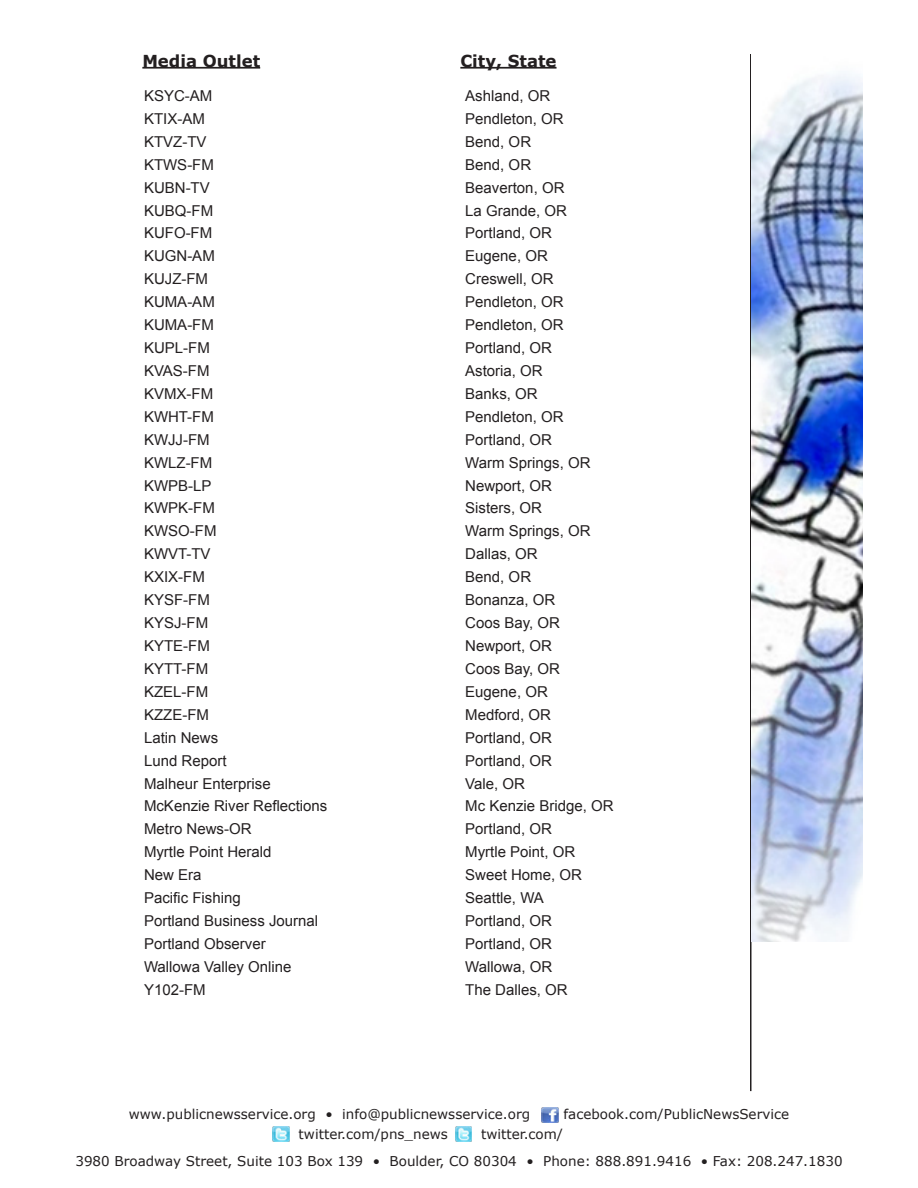
<style>
.page{position:relative;width:918px;height:1188px;background:#fff}
.page>*{position:absolute;margin:0;border:0;box-sizing:border-box;transform-origin:0 0}
.t1{font:700 16.5px "Verdana";color:#231f20}
.t2{font:15px "Arial";color:#231f20}
.t3{font:13.5px/27px "Verdana";color:#231f20}
.s1{color:#fff}
</style>
<div class="page">
<img style="left:542px;top:1107px;width:16px;height:15px">
<img style="left:273px;top:1126px;width:16px;height:15px">
<img style="left:455px;top:1126px;width:17px;height:15px">
<hr style="left:750px;top:54px;width:2px;height:1037px;background:#231f20">
<img style="left:751px;top:54px;width:111px;height:887px">
<hr style="left:142px;top:67px;width:118px;height:2px;background:#231f20">
<hr style="left:460px;top:67px;width:97px;height:2px;background:#231f20">
<p class="t1" style="left:142px;top:50px;width:119px">Media Outlet</p>
<p class="t1" style="left:460px;top:50px;width:98px">City, State</p>
<p class="t2" style="left:144px;top:86px;width:70px">KSYC-AM</p>
<p class="t2" style="left:465px;top:86px;width:87px">Ashland, OR</p>
<p class="t2" style="left:144px;top:109px;width:62px">KTIX-AM</p>
<p class="t2" style="left:465px;top:109px;width:100px">Pendleton, OR</p>
<p class="t2" style="left:144px;top:132px;width:64px">KTVZ-TV</p>
<p class="t2" style="left:465px;top:132px;width:67px">Bend, OR</p>
<p class="t2" style="left:144px;top:155px;width:71px">KTWS-FM</p>
<p class="t2" style="left:465px;top:155px;width:67px">Bend, OR</p>
<p class="t2" style="left:144px;top:178px;width:67px">KUBN-TV</p>
<p class="t2" style="left:465px;top:178px;width:101px">Beaverton, OR</p>
<p class="t2" style="left:144px;top:200px;width:71px">KUBQ-FM</p>
<p class="t2" style="left:465px;top:200px;width:103px">La Grande, OR</p>
<p class="t2" style="left:144px;top:223px;width:70px">KUFO-FM</p>
<p class="t2" style="left:465px;top:223px;width:88px">Portland, OR</p>
<p class="t2" style="left:144px;top:246px;width:72px">KUGN-AM</p>
<p class="t2" style="left:465px;top:246px;width:84px">Eugene, OR</p>
<p class="t2" style="left:144px;top:269px;width:66px">KUJZ-FM</p>
<p class="t2" style="left:465px;top:269px;width:90px">Creswell, OR</p>
<p class="t2" style="left:144px;top:292px;width:72px">KUMA-AM</p>
<p class="t2" style="left:465px;top:292px;width:100px">Pendleton, OR</p>
<p class="t2" style="left:144px;top:315px;width:71px">KUMA-FM</p>
<p class="t2" style="left:465px;top:315px;width:100px">Pendleton, OR</p>
<p class="t2" style="left:144px;top:338px;width:67px">KUPL-FM</p>
<p class="t2" style="left:465px;top:338px;width:88px">Portland, OR</p>
<p class="t2" style="left:144px;top:361px;width:67px">KVAS-FM</p>
<p class="t2" style="left:465px;top:361px;width:79px">Astoria, OR</p>
<p class="t2" style="left:144px;top:384px;width:71px">KVMX-FM</p>
<p class="t2" style="left:465px;top:384px;width:74px">Banks, OR</p>
<p class="t2" style="left:144px;top:407px;width:71px">KWHT-FM</p>
<p class="t2" style="left:465px;top:407px;width:100px">Pendleton, OR</p>
<p class="t2" style="left:144px;top:430px;width:67px">KWJJ-FM</p>
<p class="t2" style="left:465px;top:430px;width:88px">Portland, OR</p>
<p class="t2" style="left:144px;top:453px;width:70px">KWLZ-FM</p>
<p class="t2" style="left:465px;top:453px;width:127px">Warm Springs, OR</p>
<p class="t2" style="left:144px;top:475px;width:69px">KWPB-LP</p>
<p class="t2" style="left:465px;top:475px;width:88px">Newport, OR</p>
<p class="t2" style="left:144px;top:498px;width:72px">KWPK-FM</p>
<p class="t2" style="left:465px;top:498px;width:78px">Sisters, OR</p>
<p class="t2" style="left:144px;top:521px;width:74px">KWSO-FM</p>
<p class="t2" style="left:465px;top:521px;width:127px">Warm Springs, OR</p>
<p class="t2" style="left:144px;top:544px;width:68px">KWVT-TV</p>
<p class="t2" style="left:465px;top:544px;width:74px">Dallas, OR</p>
<p class="t2" style="left:144px;top:567px;width:62px">KXIX-FM</p>
<p class="t2" style="left:465px;top:567px;width:67px">Bend, OR</p>
<p class="t2" style="left:144px;top:590px;width:67px">KYSF-FM</p>
<p class="t2" style="left:465px;top:590px;width:92px">Bonanza, OR</p>
<p class="t2" style="left:144px;top:613px;width:66px">KYSJ-FM</p>
<p class="t2" style="left:465px;top:613px;width:96px">Coos Bay, OR</p>
<p class="t2" style="left:144px;top:636px;width:67px">KYTE-FM</p>
<p class="t2" style="left:465px;top:636px;width:88px">Newport, OR</p>
<p class="t2" style="left:144px;top:659px;width:66px">KYTT-FM</p>
<p class="t2" style="left:465px;top:659px;width:96px">Coos Bay, OR</p>
<p class="t2" style="left:144px;top:682px;width:66px">KZEL-FM</p>
<p class="t2" style="left:465px;top:682px;width:84px">Eugene, OR</p>
<p class="t2" style="left:144px;top:705px;width:66px">KZZE-FM</p>
<p class="t2" style="left:465px;top:705px;width:87px">Medford, OR</p>
<p class="t2" style="left:144px;top:728px;width:76px">Latin News</p>
<p class="t2" style="left:465px;top:728px;width:88px">Portland, OR</p>
<p class="t2" style="left:144px;top:751px;width:84px">Lund Report</p>
<p class="t2" style="left:465px;top:751px;width:88px">Portland, OR</p>
<p class="t2" style="left:144px;top:773px;width:128px">Malheur Enterprise</p>
<p class="t2" style="left:465px;top:773px;width:61px">Vale, OR</p>
<p class="t2" style="left:144px;top:796px;width:185px">McKenzie River Reflections</p>
<p class="t2" style="left:465px;top:796px;width:150px">Mc Kenzie Bridge, OR</p>
<p class="t2" style="left:144px;top:819px;width:109px">Metro News-OR</p>
<p class="t2" style="left:465px;top:819px;width:88px">Portland, OR</p>
<p class="t2" style="left:144px;top:842px;width:129px">Myrtle Point Herald</p>
<p class="t2" style="left:465px;top:842px;width:112px">Myrtle Point, OR</p>
<p class="t2" style="left:144px;top:865px;width:59px">New Era</p>
<p class="t2" style="left:465px;top:865px;width:118px">Sweet Home, OR</p>
<p class="t2" style="left:144px;top:888px;width:98px">Pacific Fishing</p>
<p class="t2" style="left:465px;top:888px;width:80px">Seattle, WA</p>
<p class="t2" style="left:144px;top:911px;width:176px">Portland Business Journal</p>
<p class="t2" style="left:465px;top:911px;width:88px">Portland, OR</p>
<p class="t2" style="left:144px;top:934px;width:123px">Portland Observer</p>
<p class="t2" style="left:465px;top:934px;width:88px">Portland, OR</p>
<p class="t2" style="left:144px;top:957px;width:149px">Wallowa Valley Online</p>
<p class="t2" style="left:465px;top:957px;width:88px">Wallowa, OR</p>
<p class="t2" style="left:144px;top:980px;width:63px">Y102-FM</p>
<p class="t2" style="left:465px;top:980px;width:104px">The Dalles, OR</p>
<p class="t3" style="left:129px;top:1101px;width:403px">www.publicnewsservice.org • info@publicnewsservice.org</p>
<p class="t3" style="left:564px;top:1101px;width:227px">facebook.com/PublicNewsService</p>
<p class="t3" style="left:299px;top:1121px;width:151px">twitter.com/pns_news</p>
<p class="t3" style="left:75px;top:1121px;width:769px;text-indent:406px">twitter.com/<span class="s1">pns_anc<br></span>3980 Broadway Street, Suite 103 Box 139 • Boulder, CO 80304 • Phone: 888.891.9416 • Fax: 208.247.1830</p>
</div>
